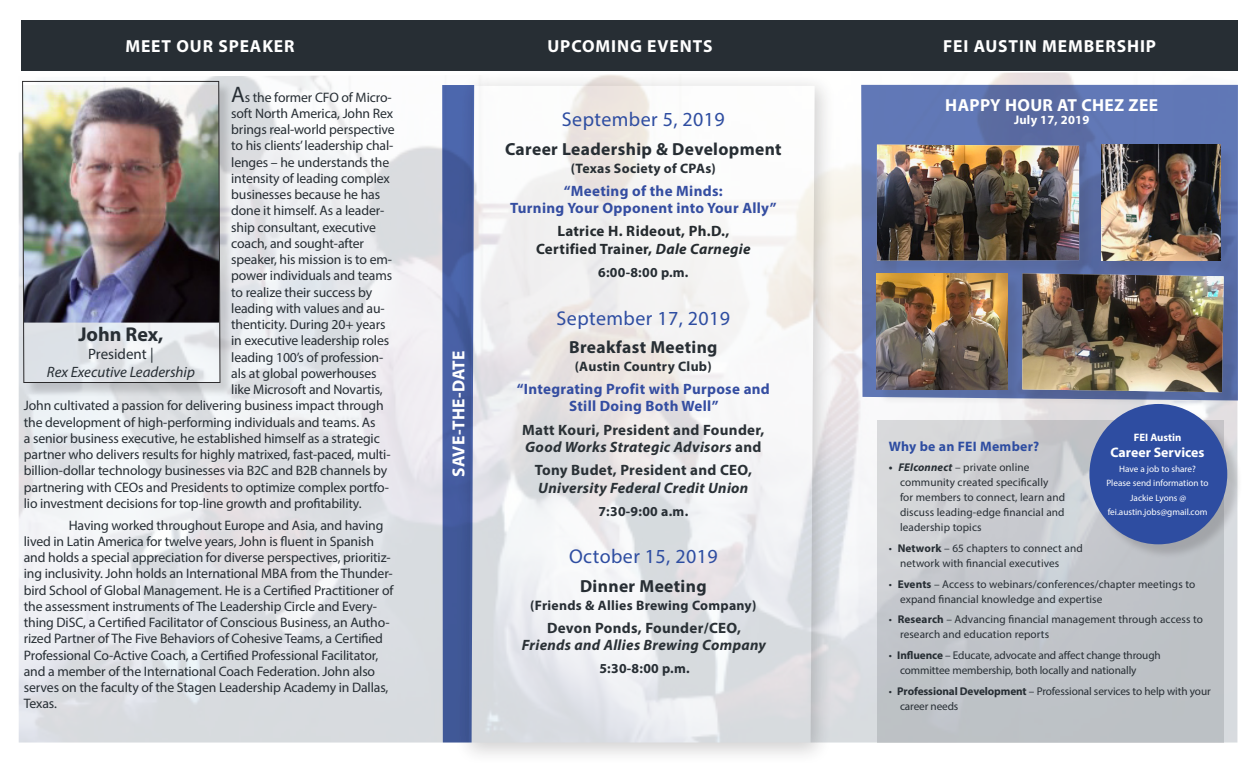
<style>
.page{position:relative;width:1260px;height:765px;background:#fff}
.page>*{position:absolute;margin:0;border:0;box-sizing:border-box;transform-origin:0 0}
.Event_heading{font:20px "Myriad Pro";letter-spacing:.02em;color:#2e4da1}
.Body_copy_centered{font:700 20px "Myriad Pro";color:#272e34}
.Body_subhead{font:700 17.5px "Myriad Pro";letter-spacing:.02em;color:#272e34}
.Display_Subhead{font:700 17.5px "Myriad Pro";letter-spacing:.05em;color:#fff}
.Body_subhead-2{font:700 17.5px "Myriad Pro";letter-spacing:.02em;color:#fff}
.Body_subhead-3{font:italic 700 15px/17.5px "Myriad Pro";letter-spacing:.02em;color:#2a3136}
.Body_subhead-4{font:700 15px/17.5px "Myriad Pro";letter-spacing:.02em;color:#344da1;text-align:center}
.Body_subhead-5{font:700 15px/17.5px "Myriad Pro";letter-spacing:.02em;color:#2a3136}
.Body_subhead-6{font:700 15px/17.5px "Myriad Pro";letter-spacing:.02em;color:#252b2f;text-align:center}
.Body_copy_centered-2{font:italic 15px/18px "Myriad Pro";color:#272e34;text-align:center}
.Body_copy_centered-3{font:700 13.88px "Myriad Pro";color:#fff}
.Body_copy_centered-4{font:13.75px/16.2px "Myriad Pro";letter-spacing:-.01em;color:#272e34}
.Body_subhead-7{font:700 13.75px "Myriad Pro";letter-spacing:.02em;color:#272e34}
.t1{font:700 13.75px "Myriad Pro";letter-spacing:.02em;color:#2e4da1}
.Event_heading-2{font:700 13.75px "Myriad Pro";color:#272e34}
.Body_subhead-8{font:700 12.5px "Myriad Pro";letter-spacing:.02em;color:#fff}
.t2{font:11.25px/15px "Myriad Pro";letter-spacing:.01em;color:#272e34}
.t3{font:11.25px/15px "Myriad Pro";letter-spacing:-.01em;color:#272e34}
.Body_copy_centered-5{font:700 10.75px "Myriad Pro";color:#fff}
.Body_copy_centered-6{font:9.25px "Myriad Pro";color:#fff}
.s1{font-size:22.5px}
.s2{font-style:normal}
.s3{font-style:italic}
.s4{font-weight:700;font-style:italic}
.s5{font-weight:700}
</style>
<div class="page">
<div style="left:22px;top:20px;width:1216px;height:50px;background:#272e34"></div>
<div style="left:454px;top:71px;width:383px;height:694px;background:#231f20;opacity:.53"></div>
<svg style="left:474px;top:86px;width:341px;height:656px"></svg>
<svg style="left:442px;top:85px;width:32px;height:657px"></svg>
<div style="left:878px;top:420px;width:346px;height:322px;background:linear-gradient(to bottom,#d3d4d7,#b9bec3)"></div>
<div style="left:1091px;top:406px;width:152px;height:154px;background:#231f20;opacity:.18"></div>
<div style="left:1089px;top:404px;width:138px;height:140px;background:#2e4da1;border-radius:50%"></div>
<div style="left:23px;top:82px;width:212px;height:316px;background:#231f20;opacity:.17"></div>
<img style="left:22px;top:81px;width:199px;height:302px">
<svg style="left:861px;top:85px;width:377px;height:316px;fill:#6077b6"></svg>
<div style="left:879px;top:146px;width:216px;height:130px;background:#231f20;opacity:.1"></div>
<img style="left:877px;top:145px;width:202px;height:116px">
<div style="left:1024px;top:275px;width:215px;height:133px;background:#231f20;opacity:.1"></div>
<img style="left:1022px;top:273px;width:202px;height:119px">
<div style="left:1103px;top:146px;width:133px;height:130px;background:#231f20;opacity:.1"></div>
<img style="left:1102px;top:145px;width:119px;height:116px">
<div style="left:879px;top:275px;width:144px;height:130px;background:#231f20;opacity:.1"></div>
<img style="left:877px;top:273px;width:130px;height:116px">
<p class="Display_Subhead" style="left:125px;top:34px;width:171px">MEET OUR SPEAKER</p>
<p class="Display_Subhead" style="left:547px;top:34px;width:167px">UPCOMING EVENTS</p>
<p class="Display_Subhead" style="left:943px;top:34px;width:214px">FEI AUSTIN MEMBERSHIP</p>
<p class="Body_copy_centered-4" style="left:231px;top:89px;width:162px"><span class="s1">A</span>s the former CFO of Micro-</p>
<p class="Body_copy_centered-4" style="left:231px;top:105px;width:163px">soft North America, John Rex</p>
<p class="Body_copy_centered-4" style="left:231px;top:121px;width:165px">brings real-world perspective</p>
<p class="Body_copy_centered-4" style="left:231px;top:137px;width:164px">to his clients’ leadership chal-</p>
<p class="Body_copy_centered-4" style="left:231px;top:154px;width:160px">lenges – he understands the</p>
<p class="Body_copy_centered-4" style="left:231px;top:170px;width:160px">intensity of leading complex</p>
<p class="Body_copy_centered-4" style="left:231px;top:186px;width:150px">businesses because he has</p>
<p class="Body_copy_centered-4" style="left:231px;top:202px;width:155px">done it himself. As a leader-</p>
<p class="Body_copy_centered-4" style="left:231px;top:219px;width:146px">ship consultant, executive</p>
<p class="Body_copy_centered-4" style="left:231px;top:235px;width:134px">coach, and sought-after</p>
<p class="Body_copy_centered-4" style="left:231px;top:251px;width:162px">speaker, his mission is to em-</p>
<p class="Body_copy_centered-4" style="left:231px;top:267px;width:163px">power individuals and teams</p>
<p class="Body_copy_centered-4" style="left:231px;top:284px;width:143px">to realize their success by</p>
<p class="Body_copy_centered-4" style="left:231px;top:300px;width:155px">leading with values and au-</p>
<p class="Body_copy_centered-4" style="left:231px;top:316px;width:156px">thenticity. During 20+ years</p>
<p class="Body_copy_centered-4" style="left:231px;top:332px;width:160px">in executive leadership roles</p>
<p class="Body_copy_centered-4" style="left:231px;top:349px;width:154px">leading 100’s of profession-</p>
<p class="Body_copy_centered-4" style="left:231px;top:365px;width:147px">als at global powerhouses</p>
<p class="Body_copy_centered-4" style="left:231px;top:381px;width:153px">like Microsoft and Novartis,</p>
<p class="Body_copy_centered-4" style="left:24px;top:397px;width:361px">John cultivated a passion for delivering business impact through</p>
<p class="Body_copy_centered-4" style="left:24px;top:414px;width:353px">the development of high-performing individuals and teams. As</p>
<p class="Body_copy_centered-4" style="left:24px;top:430px;width:358px">a senior business executive, he established himself as a strategic</p>
<p class="Body_copy_centered-4" style="left:24px;top:446px;width:368px">partner who delivers results for highly matrixed, fast-paced, multi-</p>
<p class="Body_copy_centered-4" style="left:24px;top:462px;width:365px">billion-dollar technology businesses via B2C and B2B channels by</p>
<p class="Body_copy_centered-4" style="left:24px;top:479px;width:367px">partnering with CEOs and Presidents to optimize complex portfo-</p>
<p class="Body_copy_centered-4" style="left:24px;top:495px;width:339px">lio investment decisions for top-line growth and profitability.</p>
<p class="Body_copy_centered-4" style="left:24px;top:517px;width:371px;text-indent:45px">Having worked throughout Europe and Asia, and having lived in Latin America for twelve years, John is fluent in Spanish and holds a special appreciation for diverse perspectives, prioritiz&shy;ing inclusivity. John holds an International MBA from the Thunder&shy;bird School of Global Management. He is a Certified Practitioner of the assessment instruments of The Leadership Circle and Every&shy;thing DiSC, a Certified Facilitator of Conscious Business, an Autho&shy;rized Partner of The Five Behaviors of Cohesive Teams, a Certified Professional Co-Active Coach, a Certified Professional Facilitator, and a member of the International Coach Federation. John also serves on the faculty of the Stagen Leadership Academy in Dallas, Texas.</p>
<p class="Body_copy_centered" style="left:78px;top:321px;width:86px">John Rex,</p>
<p class="Body_copy_centered-2" style="left:47px;top:345px;width:150px"><span class="s2">President |<br></span>Rex Executive Leadership</p>
<p class="Body_subhead-2" style="left:447px;top:477px;width:128px;rotate:-90deg">SAVE-THE-DATE</p>
<p class="Event_heading" style="left:562px;top:107px;width:164px">September 5, 2019</p>
<p class="Body_subhead" style="left:505px;top:138px;width:278px">Career Leadership &amp; Development</p>
<p class="Body_subhead-7" style="left:571px;top:159px;width:147px">(Texas Society of CPAs)</p>
<p class="Body_subhead-4" style="left:510px;top:182px;width:268px">“Meeting of the Minds:<br>Turning Your Opponent into Your Ally”</p>
<p class="Body_subhead-6" style="left:536px;top:222px;width:216px">Latrice H. Rideout, Ph.D.,<br>Certified Trainer, <span class="s3">Dale Carnegie</span></p>
<p class="Event_heading-2" style="left:598px;top:263px;width:92px">6:00-8:00 p.m.</p>
<p class="Event_heading" style="left:557px;top:306px;width:175px">September 17, 2019</p>
<p class="Body_subhead" style="left:569px;top:336px;width:150px">Breakfast Meeting</p>
<p class="Body_subhead-7" style="left:575px;top:357px;width:138px">(Austin Country Club)</p>
<p class="Body_subhead-4" style="left:517px;top:380px;width:255px">“Integrating Profit with Purpose and<br>Still Doing Both Well”</p>
<p class="Body_subhead-5" style="left:522px;top:420px;width:244px">Matt Kouri, President and Founder,<br><span class="s3">Good Works Strategic Advisors</span> and</p>
<p class="Body_subhead-3" style="left:535px;top:461px;width:219px"><span class="s2">Tony Budet, President and CEO,<br></span>University Federal Credit Union</p>
<p class="Body_subhead-7" style="left:598px;top:502px;width:91px">7:30-9:00 a.m.</p>
<p class="Event_heading" style="left:569px;top:544px;width:150px">October 15, 2019</p>
<p class="Body_subhead" style="left:580px;top:575px;width:128px">Dinner Meeting</p>
<p class="Body_subhead-7" style="left:530px;top:596px;width:228px">(Friends &amp; Allies Brewing Company)</p>
<p class="Body_subhead-3" style="left:522px;top:618px;width:246px;text-align:center"><span class="s2">Devon Ponds, Founder/CEO,<br></span>Friends and Allies Brewing Company</p>
<p class="Body_subhead-7" style="left:599px;top:660px;width:92px">5:30-8:00 p.m.</p>
<p class="Body_subhead-2" style="left:945px;top:93px;width:214px">HAPPY HOUR AT CHEZ ZEE</p>
<p class="Body_subhead-8" style="left:1014px;top:112px;width:77px">July 17, 2019</p>
<p class="Body_copy_centered-5" style="left:1134px;top:430px;width:49px">FEI Austin</p>
<p class="Body_copy_centered-3" style="left:1111px;top:444px;width:95px">Career Services</p>
<p class="Body_copy_centered-6" style="left:1119px;top:463px;width:78px">Have a job to share?</p>
<p class="Body_copy_centered-6" style="left:1106px;top:478px;width:104px">Please send information to</p>
<p class="Body_copy_centered-6" style="left:1130px;top:492px;width:58px">Jackie Lyons @</p>
<p class="Body_copy_centered-6" style="left:1108px;top:507px;width:101px">fei.austin.jobs@gmail.com</p>
<p class="t1" style="left:889px;top:437px;width:152px">Why be an FEI Member?</p>
<p class="t2" style="left:900px;top:460px;width:167px;text-indent:-11px"><span class="s4">• FEIconnect</span> – private online community created specifically<br>for members to connect, learn and discuss leading-edge financial and leadership topics</p>
<p class="t2" style="left:900px;top:541px;width:184px;text-indent:-11px">• <span class="s5">Network</span> – 65 chapters to connect and network with financial executives</p>
<p class="t2" style="left:900px;top:576px;width:297px;text-indent:-11px">• <span class="s5">Events</span> – Access to webinars/conferences/chapter meetings to expand financial knowledge and expertise</p>
<p class="t2" style="left:900px;top:612px;width:305px;text-indent:-11px">• <span class="s5">Research</span> – Advancing financial management through access to research and education reports</p>
<p class="t3" style="left:900px;top:648px;width:262px;text-indent:-11px">• <span class="s5">Influence</span> – Educate, advocate and affect change through committee membership, both locally and nationally</p>
<p class="t3" style="left:900px;top:683px;width:312px;text-indent:-11px">• <span class="s5">Professional Development</span> – Professional services to help with your career needs</p>
</div>
